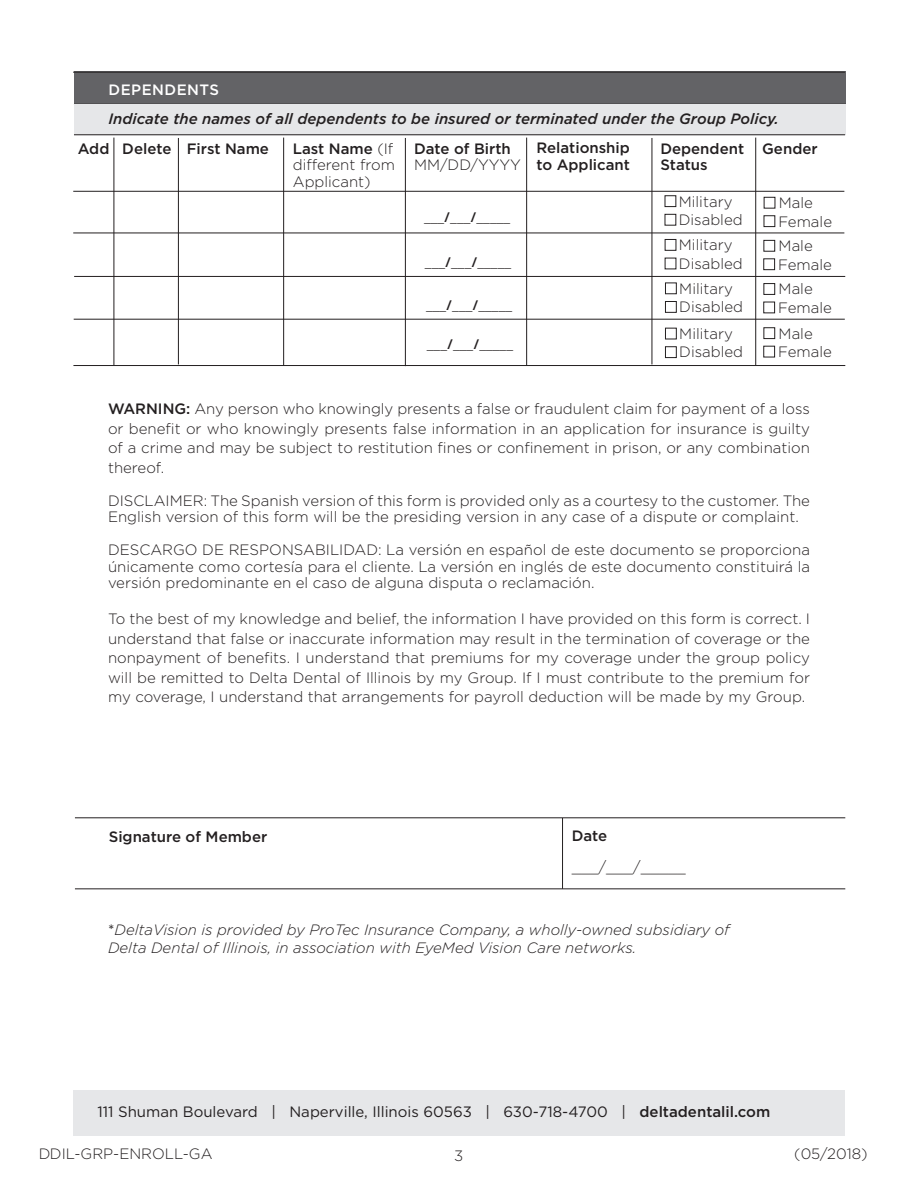
<style>
.page{position:relative;width:918px;height:1188px;background:#fff}
.page>*{position:absolute;margin:0;border:0;box-sizing:border-box;transform-origin:0 0}
.t1{font:300 15px/19.5px "Gotham";color:#231f20;text-align:justify}
.t2{font:italic 300 15px "Gotham";color:#231f20}
.t3{font:500 15px/16.5px "Gotham";color:#231f20}
.t4{font:italic 500 15px "Gotham";color:#231f20}
.t5{font:15px "Gotham";color:#231f20}
.t6{font:500 15px "Gotham";letter-spacing:.03em;color:#fff}
.t7{font:700 13.5px "Univers LT Std";color:#231f20}
.s1{font-weight:500}
.s2{font-weight:400;font-style:normal}
</style>
<div class="page">
<div style="left:74px;top:72px;width:771px;height:32px;background:#636366"></div>
<hr style="left:74px;top:104px;width:772px;height:1px;background:#231f20">
<div style="left:74px;top:104px;width:771px;height:31px;background:#e6e7e9"></div>
<hr style="left:74px;top:135px;width:771px;height:1px;background:#231f20">
<hr style="left:73px;top:191px;width:771px;height:1px;background:#231f20">
<hr style="left:652px;top:138px;width:1px;height:226px;background:#231f20">
<hr style="left:405px;top:138px;width:1px;height:228px;background:#231f20">
<hr style="left:526px;top:138px;width:1px;height:228px;background:#231f20">
<hr style="left:283px;top:138px;width:1px;height:228px;background:#231f20">
<div style="left:764px;top:197px;width:11px;height:11px;border:1px solid #231f20"></div>
<div style="left:764px;top:216px;width:11px;height:11px;border:1px solid #231f20"></div>
<hr style="left:178px;top:138px;width:1px;height:226px;background:#231f20">
<hr style="left:114px;top:138px;width:1px;height:227px;background:#231f20">
<hr style="left:755px;top:138px;width:1px;height:228px;background:#231f20">
<div style="left:665px;top:196px;width:11px;height:11px;border:1px solid #231f20"></div>
<div style="left:665px;top:214px;width:11px;height:11px;border:1px solid #231f20"></div>
<hr style="left:73px;top:233px;width:771px;height:1px;background:#231f20">
<hr style="left:74px;top:276px;width:771px;height:1px;background:#231f20">
<hr style="left:74px;top:319px;width:771px;height:1px;background:#231f20">
<div style="left:665px;top:239px;width:11px;height:12px;border:1px solid #231f20"></div>
<div style="left:665px;top:283px;width:12px;height:11px;border:1px solid #231f20"></div>
<div style="left:665px;top:301px;width:12px;height:12px;border:1px solid #231f20"></div>
<div style="left:665px;top:328px;width:12px;height:11px;border:1px solid #231f20"></div>
<div style="left:665px;top:347px;width:12px;height:11px;border:1px solid #231f20"></div>
<div style="left:764px;top:240px;width:11px;height:11px;border:1px solid #231f20"></div>
<div style="left:764px;top:259px;width:11px;height:11px;border:1px solid #231f20"></div>
<div style="left:764px;top:283px;width:11px;height:12px;border:1px solid #231f20"></div>
<div style="left:764px;top:302px;width:11px;height:11px;border:1px solid #231f20"></div>
<div style="left:764px;top:328px;width:11px;height:11px;border:1px solid #231f20"></div>
<div style="left:764px;top:346px;width:11px;height:11px;border:1px solid #231f20"></div>
<hr style="left:73px;top:72px;width:772px;height:1px;background:#231f20">
<hr style="left:75px;top:818px;width:770px;height:1px;background:#231f20">
<hr style="left:75px;top:889px;width:770px;height:1px;background:#231f20">
<hr style="left:562px;top:818px;width:1px;height:71px;background:#231f20">
<div style="left:73px;top:1090px;width:772px;height:45px;background:#e6e7e9"></div>
<hr style="left:73px;top:365px;width:772px;height:1px;background:#231f20">
<p class="t6" style="left:109px;top:81px;width:112px">DEPENDENTS</p>
<p class="t4" style="left:109px;top:110px;width:672px">Indicate the names of all dependents to be insured or terminated under the Group Policy.</p>
<p class="t1" style="left:293px;top:140px;width:104px;line-height:16.5px"><span class="s1">Last Name</span> (If different from Applicant)</p>
<p class="t3" style="left:414px;top:140px;width:98px">Date of Birth</p>
<p class="t3" style="left:78px;top:140px;width:33px">Add</p>
<p class="t3" style="left:122px;top:140px;width:51px">Delete</p>
<p class="t3" style="left:536px;top:139px;width:95px">Relationship</p>
<p class="t3" style="left:536px;top:156px;width:95px">to Applicant</p>
<p class="t3" style="left:660px;top:140px;width:85px">Dependent<br>Status</p>
<p class="t1" style="left:679px;top:191px;width:55px">Military</p>
<p class="t1" style="left:679px;top:210px;width:65px">Disabled</p>
<p class="t3" style="left:187px;top:140px;width:84px">First Name</p>
<p class="t3" style="left:762px;top:140px;width:57px">Gender</p>
<p class="t1" style="left:414px;top:155px;width:108px">MM/DD/YYYY</p>
<p class="t1" style="left:779px;top:193px;width:36px">Male</p>
<p class="t1" style="left:778px;top:211px;width:55px">Female</p>
<p class="t7" style="left:424px;top:209px;width:88px">___/___/_____</p>
<p class="t7" style="left:425px;top:254px;width:88px">___/___/_____</p>
<p class="t7" style="left:426px;top:297px;width:88px">___/___/_____</p>
<p class="t7" style="left:427px;top:336px;width:88px">___/___/_____</p>
<p class="t1" style="left:679px;top:235px;width:55px">Military</p>
<p class="t1" style="left:679px;top:253px;width:65px">Disabled</p>
<p class="t1" style="left:679px;top:278px;width:55px">Military</p>
<p class="t1" style="left:679px;top:297px;width:65px">Disabled</p>
<p class="t1" style="left:679px;top:324px;width:55px">Military</p>
<p class="t1" style="left:679px;top:342px;width:65px">Disabled</p>
<p class="t1" style="left:779px;top:236px;width:36px">Male</p>
<p class="t1" style="left:778px;top:254px;width:55px">Female</p>
<p class="t1" style="left:779px;top:279px;width:36px">Male</p>
<p class="t1" style="left:778px;top:297px;width:55px">Female</p>
<p class="t1" style="left:779px;top:323px;width:36px">Male</p>
<p class="t1" style="left:778px;top:342px;width:55px">Female</p>
<p class="t1" style="left:108px;top:399px;width:704px"><span class="s1">WARNING:</span> Any person who knowingly presents a false or fraudulent claim for payment of a loss or benefit or who knowingly presents false information in an application for insurance is guilty of a crime and may be subject to restitution fines or confinement in prison, or any combination thereof.</p>
<p class="t1" style="left:108px;top:492px;width:704px;line-height:16.5px">DISCLAIMER: The Spanish version of this form is provided only as a courtesy to the customer. The<br>English version of this form will be the presiding version in any case of a dispute or complaint.</p>
<p class="t1" style="left:108px;top:542px;width:704px;line-height:16.5px">DESCARGO DE RESPONSABILIDAD: La versión en español de este documento se proporciona únicamente como cortesía para el cliente. La versión en inglés de este documento constituirá la versión predominante en el caso de alguna disputa o reclamación.</p>
<p class="t1" style="left:108px;top:609px;width:704px">To the best of my knowledge and belief, the information I have provided on this form is correct. I understand that false or inaccurate information may result in the termination of coverage or the nonpayment of benefits. I understand that premiums for my coverage under the group policy will be remitted to Delta Dental of Illinois by my Group. If I must contribute to the premium for my coverage, I understand that arrangements for payroll deduction will be made by my Group.</p>
<p class="t3" style="left:109px;top:828px;width:160px">Signature of Member</p>
<p class="t3" style="left:572px;top:827px;width:37px">Date</p>
<p class="t1" style="left:572px;top:856px;width:115px">___/___/_____</p>
<p class="t2" style="left:108px;top:920px;width:623px"><span class="s2">*</span>DeltaVision is provided by ProTec Insurance Company, a wholly-owned subsidiary of</p>
<p class="t2" style="left:108px;top:938px;width:530px">Delta Dental of Illinois, in association with EyeMed Vision Care networks.</p>
<p class="t5" style="left:98px;top:1102px;width:674px">111 Shuman Boulevard | Naperville, Illinois 60563 | 630-718-4700 | <span class="s1">deltadentalil.com</span></p>
<p class="t1" style="left:38px;top:1144px;width:176px">DDIL-GRP-ENROLL-GA</p>
<p class="t1" style="left:454px;top:1146px;width:11px">3</p>
<p class="t1" style="left:794px;top:1144px;width:75px">(05/2018)</p>
</div>
